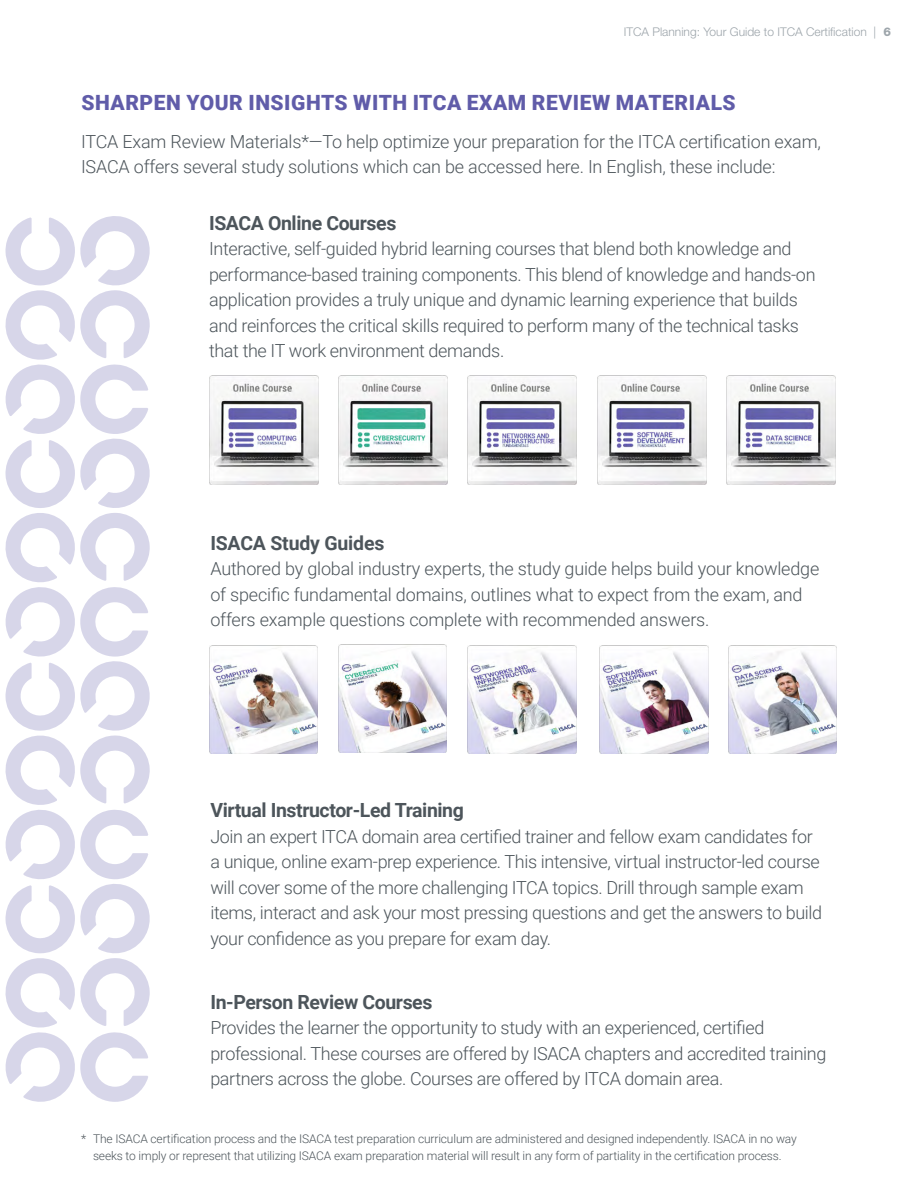
<style>
.page{position:relative;width:918px;height:1188px;background:#fff}
.page>*{position:absolute;margin:0;border:0;box-sizing:border-box;transform-origin:0 0}
.t1{font:900 21px "Roboto";letter-spacing:.025em;color:#605ca9}
.t2{font:700 19.5px "Roboto";letter-spacing:-.02em;color:#4d555b}
.t3{font:300 18px/25.5px "Roboto";letter-spacing:-.02em;color:#4d555b}
.t4{font:300 12px/16.5px "Roboto";letter-spacing:-.01em;color:#4d555b;text-align:center}
.t5{font:300 12px "Helvetica Neue LT Std";color:#9da5ab}
.s1{font-weight:800}
</style>
<div class="page">
<img style="left:209px;top:645px;width:108px;height:109px">
<img style="left:338px;top:644px;width:109px;height:109px">
<img style="left:729px;top:645px;width:108px;height:109px">
<img style="left:468px;top:645px;width:108px;height:109px">
<img style="left:600px;top:645px;width:108px;height:109px">
<img style="left:209px;top:375px;width:109px;height:109px">
<img style="left:338px;top:375px;width:110px;height:109px">
<img style="left:727px;top:375px;width:109px;height:109px">
<img style="left:468px;top:375px;width:109px;height:109px">
<img style="left:597px;top:375px;width:109px;height:109px">
<svg style="left:5px;top:216px;width:145px;height:886px"></svg>
<p class="t5" style="left:624px;top:24px;width:269px">ITCA Planning: Your Guide to ITCA Certification | <span class="s1">6</span></p>
<p class="t1" style="left:81px;top:88px;width:656px">SHARPEN YOUR INSIGHTS WITH ITCA EXAM REVIEW MATERIALS</p>
<p class="t3" style="left:81px;top:128px;width:741px">ITCA Exam Review Materials*—To help optimize your preparation for the ITCA certification exam,<br>ISACA offers several study solutions which can be accessed here. In English, these include:</p>
<p class="t2" style="left:209px;top:209px;width:189px">ISACA Online Courses</p>
<p class="t3" style="left:209px;top:236px;width:608px">Interactive, self-guided hybrid learning courses that blend both knowledge and performance-based training components. This blend of knowledge and hands-on application provides a truly unique and dynamic learning experience that builds and reinforces the critical skills required to perform many of the technical tasks that the IT work environment demands.</p>
<p class="t2" style="left:210px;top:529px;width:176px">ISACA Study Guides</p>
<p class="t3" style="left:210px;top:555px;width:610px">Authored by global industry experts, the study guide helps build your knowledge of specific fundamental domains, outlines what to expect from the exam, and offers example questions complete with recommended answers.</p>
<p class="t2" style="left:210px;top:797px;width:255px">Virtual Instructor-Led Training</p>
<p class="t3" style="left:210px;top:823px;width:613px">Join an expert ITCA domain area certified trainer and fellow exam candidates for a unique, online exam-prep experience. This intensive, virtual instructor-led course will cover some of the more challenging ITCA topics. Drill through sample exam items, interact and ask your most pressing questions and get the answers to build your confidence as you prepare for exam day.</p>
<p class="t2" style="left:210px;top:988px;width:224px">In-Person Review Courses</p>
<p class="t3" style="left:210px;top:1015px;width:618px">Provides the learner the opportunity to study with an experienced, certified professional. These courses are offered by ISACA chapters and accredited training partners across the globe. Courses are offered by ITCA domain area.</p>
<p class="t4" style="left:81px;top:1130px;width:717px">* The ISACA certification process and the ISACA test preparation curriculum are administered and designed independently. ISACA in no way seeks to imply or represent that utilizing ISACA exam preparation material will result in any form of partiality in the certification process.</p>
</div>
